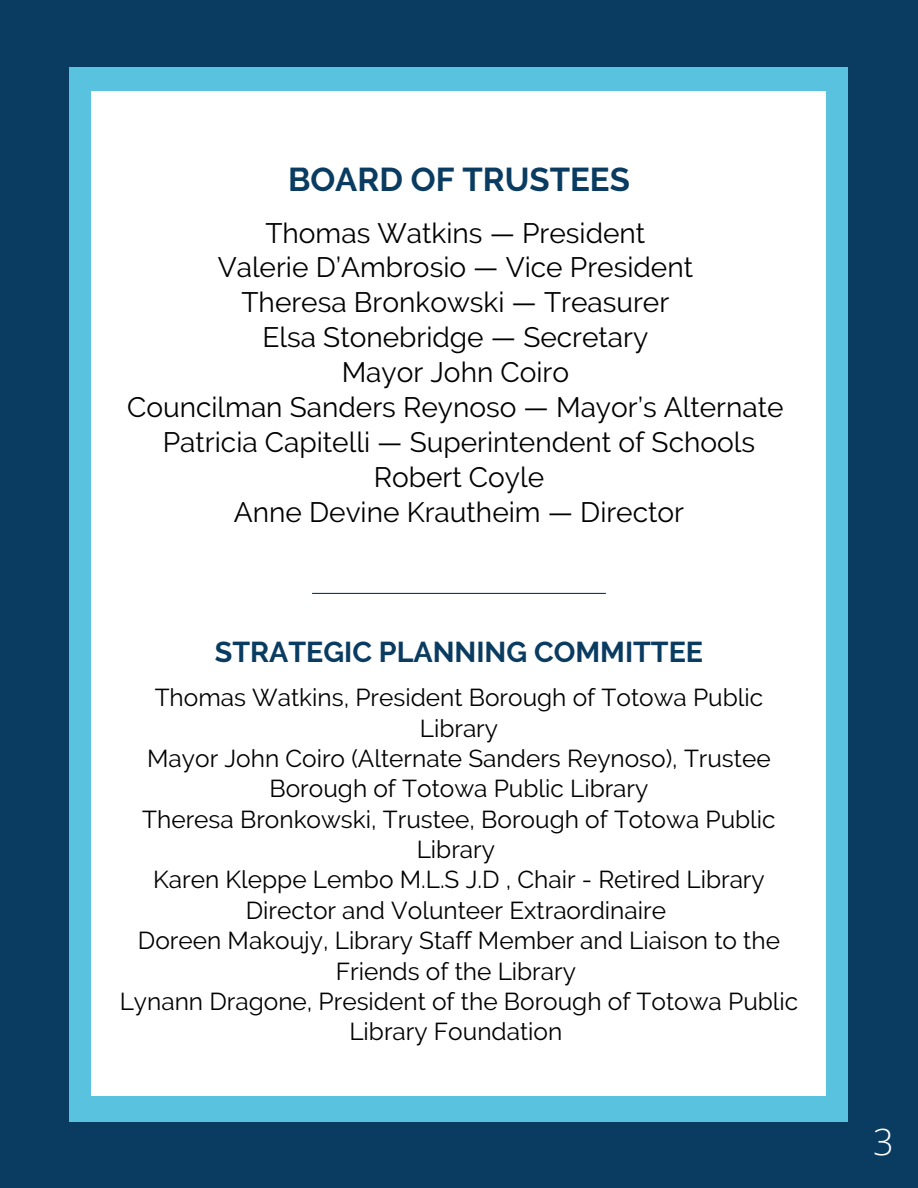
<style>
.page{position:relative;width:918px;height:1188px;background:#0a3c61}
.page>*{position:absolute;margin:0;border:0;box-sizing:border-box;transform-origin:0 0}
.t1{font:300 36px "Open Sans";color:#fff}
.t2{font:700 33px "Raleway";color:#0a3c61}
.t3{font:700 28.65px "Raleway";color:#0a3c61}
.t4{font:28.05px/34.8px "Raleway";color:#000;text-align:center}
.t5{font:24.45px/30.3px "Raleway";color:#000;text-align:center}
</style>
<div class="page">
<div style="left:70px;top:67px;width:778px;height:1054px;background:#59c3df"></div>
<div style="left:92px;top:92px;width:734px;height:1004px;background:#fff"></div>
<hr style="left:312px;top:593px;width:294px;height:1px;background:#0a3c61">
<h3 class="t2" style="left:288px;top:160px;width:343px">BOARD OF TRUSTEES</h3>
<p class="t4" style="left:127px;top:215px;width:658px">Thomas Watkins — President<br>Valerie D’Ambrosio — Vice President<br>Theresa Bronkowski — Treasurer<br>Elsa Stonebridge — Secretary<br>Mayor John Coiro<br>Councilman Sanders Reynoso — Mayor’s Alternate<br>Patricia Capitelli — Superintendent of Schools<br>Robert Coyle<br>Anne Devine Krautheim — Director</p>
<h2 class="t3" style="left:215px;top:635px;width:490px">STRATEGIC PLANNING COMMITTEE</h2>
<p class="t5" style="left:155px;top:682px;width:610px">Thomas Watkins, President Borough of Totowa Public<br>Library</p>
<p class="t5" style="left:147px;top:743px;width:625px">Mayor John Coiro (Alternate Sanders Reynoso), Trustee<br>Borough of Totowa Public Library</p>
<p class="t5" style="left:142px;top:804px;width:635px">Theresa Bronkowski, Trustee, Borough of Totowa Public<br>Library</p>
<p class="t5" style="left:153px;top:865px;width:613px">Karen Kleppe Lembo M.L.S J.D , Chair - Retired Library<br>Director and Volunteer Extraordinaire</p>
<p class="t5" style="left:138px;top:925px;width:644px">Doreen Makoujy, Library Staff Member and Liaison to the<br>Friends of the Library</p>
<p class="t5" style="left:120px;top:986px;width:680px">Lynann Dragone, President of the Borough of Totowa Public<br>Library Foundation</p>
<h1 class="t1" style="left:873px;top:1116px;width:22px">3</h1>
</div>
